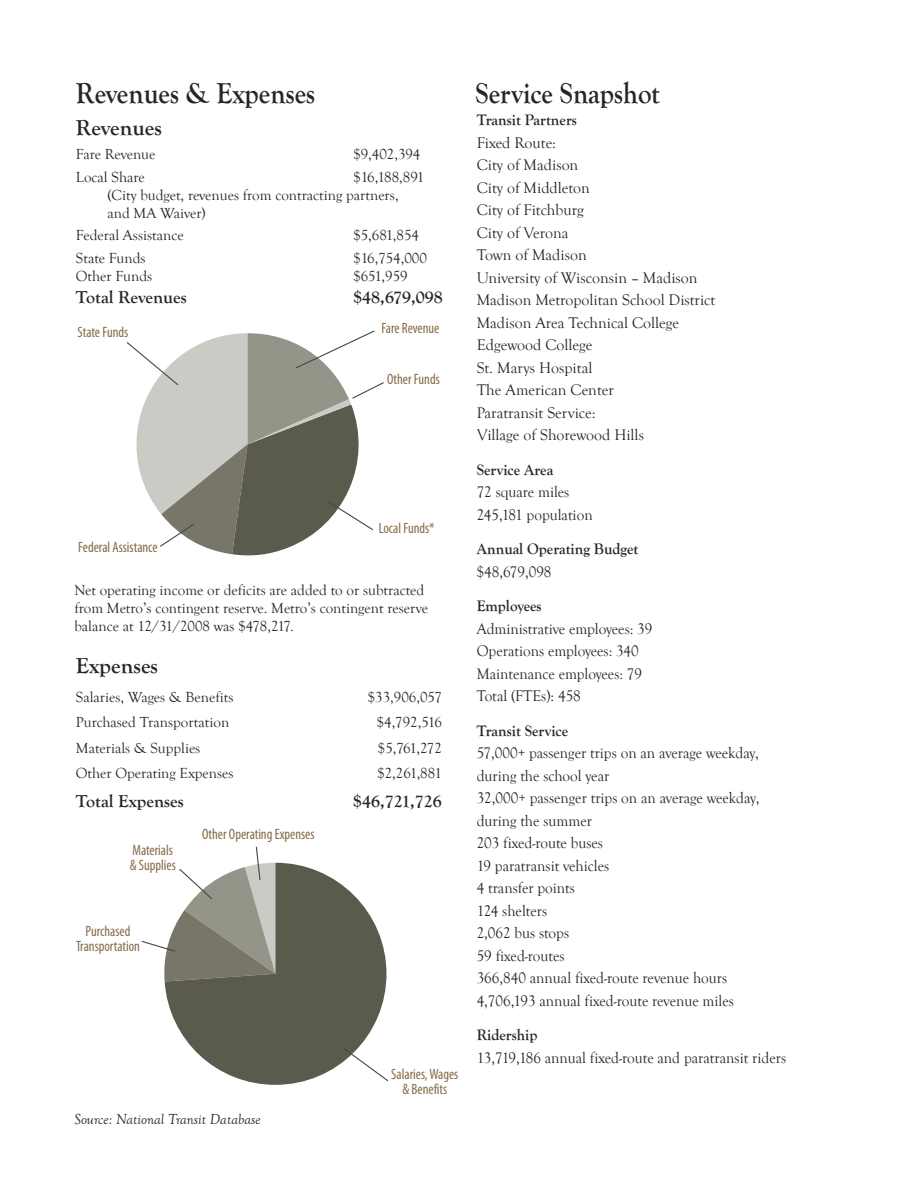
<style>
.page{position:relative;width:918px;height:1188px;background:#fff}
.page>*{position:absolute;margin:0;border:0;box-sizing:border-box;transform-origin:0 0}
.t1{font:700 30px "Goudy Old Style T";color:#272627;scale:.9 1}
.t2{font:700 22.5px "Goudy Old Style T";color:#272627}
.t3{font:700 18px "Goudy Old Style T";color:#272627}
.t4{font:15.9px/22.5px "Goudy Old Style T";color:#272627;scale:.96 1}
.t5{font:15.9px/22.5px "Goudy Old Style T";color:#272627}
.t6{font:700 15.9px "Goudy Old Style T";color:#272627;scale:.96 1}
.t7{font:15px/18px "Goudy Old Style T";color:#272627}
.t8{font:condensed 15px/15px "Myriad Pro";color:#876a48;text-align:center;scale:.95 1}
.t9{font:italic 15px "Goudy Old Style T";color:#272627}
</style>
<div class="page">
<svg style="left:165px;top:863px;width:221px;height:222px;fill:#5a5a4d"></svg>
<svg style="left:342px;top:1047px;width:47px;height:35px"></svg>
<svg style="left:126px;top:330px;width:258px;height:226px"></svg>
<svg style="left:141px;top:846px;width:134px;height:136px"></svg>
<h1 class="t1" style="left:76px;top:76px;width:267px">Revenues &amp; Expenses</h1>
<h2 class="t2" style="left:76px;top:115px;width:88px">Revenues</h2>
<p class="t7" style="left:76px;top:145px;width:81px">Fare Revenue</p>
<p class="t7" style="left:353px;top:145px;width:68px">$9,402,394</p>
<p class="t7" style="left:76px;top:168px;width:70px">Local Share</p>
<p class="t7" style="left:107px;top:168px;width:318px;text-indent:246px">$16,188,891 (City budget, revenues from contracting partners, and MA Waiver)</p>
<p class="t7" style="left:76px;top:226px;width:109px">Federal Assistance</p>
<p class="t7" style="left:353px;top:226px;width:67px">$5,681,854</p>
<p class="t7" style="left:76px;top:249px;width:71px">State Funds</p>
<p class="t7" style="left:353px;top:249px;width:75px">$16,754,000</p>
<p class="t7" style="left:76px;top:267px;width:78px">Other Funds</p>
<p class="t7" style="left:353px;top:267px;width:56px">$651,959</p>
<p class="t3" style="left:76px;top:287px;width:112px">Total Revenues</p>
<p class="t3" style="left:353px;top:287px;width:91px">$48,679,098</p>
<p class="t8" style="left:78px;top:326px;width:55px">State Funds</p>
<p class="t8" style="left:78px;top:541px;width:85px">Federal Assistance</p>
<p class="t8" style="left:382px;top:322px;width:62px">Fare Revenue</p>
<p class="t8" style="left:387px;top:372px;width:57px">Other Funds</p>
<p class="t8" style="left:379px;top:522px;width:60px">Local Funds*</p>
<p class="t7" style="left:74px;top:581px;width:355px">Net operating income or deficits are added to or subtracted from Metro’s contingent reserve. Metro’s contingent reserve balance at 12/31/2008 was $478,217.</p>
<h2 class="t2" style="left:76px;top:653px;width:84px">Expenses</h2>
<p class="t7" style="left:76px;top:688px;width:159px">Salaries, Wages &amp; Benefits</p>
<p class="t7" style="left:368px;top:688px;width:76px">$33,906,057</p>
<p class="t7" style="left:76px;top:713px;width:155px">Purchased Transportation</p>
<p class="t7" style="left:377px;top:713px;width:67px">$4,792,516</p>
<p class="t7" style="left:76px;top:739px;width:126px">Materials &amp; Supplies</p>
<p class="t7" style="left:378px;top:739px;width:65px">$5,761,272</p>
<p class="t7" style="left:76px;top:764px;width:159px">Other Operating Expenses</p>
<p class="t7" style="left:377px;top:764px;width:66px">$2,261,881</p>
<p class="t3" style="left:76px;top:791px;width:109px">Total Expenses</p>
<p class="t3" style="left:353px;top:791px;width:90px">$46,721,726</p>
<p class="t8" style="left:130px;top:844px;width:50px;text-align:left">Materials &amp; Supplies</p>
<p class="t8" style="left:76px;top:924px;width:69px">Purchased<br>Transportation</p>
<p class="t8" style="left:202px;top:828px;width:120px">Other Operating Expenses</p>
<p class="t9" style="left:74px;top:1111px;width:188px">Source: National Transit Database</p>
<p class="t8" style="left:391px;top:1068px;width:72px">Salaries,Wages &amp; Benefits</p>
<h1 class="t1" style="left:476px;top:76px;width:206px">Service Snapshot</h1>
<p class="t6" style="left:477px;top:111px;width:106px">Transit Partners</p>
<p class="t5" style="left:477px;top:131px;width:240px">Fixed Route:<br>City of Madison<br>City of Middleton<br>City of Fitchburg<br>City of Verona<br>Town of Madison<br>University of Wisconsin – Madison<br>Madison Metropolitan School District<br>Madison Area Technical College<br>Edgewood College<br>St. Marys Hospital<br>The American Center<br>Paratransit Service:<br>Village of Shorewood Hills</p>
<p class="t6" style="left:477px;top:460px;width:81px">Service Area</p>
<p class="t4" style="left:477px;top:481px;width:122px">72 square miles<br>245,181 population</p>
<p class="t6" style="left:477px;top:540px;width:170px">Annual Operating Budget</p>
<p class="t4" style="left:477px;top:560px;width:79px">$48,679,098</p>
<p class="t6" style="left:477px;top:597px;width:69px">Employees</p>
<p class="t4" style="left:477px;top:617px;width:185px">Administrative employees: 39<br>Operations employees: 340<br>Maintenance employees: 79<br>Total (FTEs): 458</p>
<p class="t6" style="left:477px;top:721px;width:97px">Transit Service</p>
<p class="t4" style="left:477px;top:742px;width:296px">57,000+ passenger trips on an average weekday, during the school year<br>32,000+ passenger trips on an average weekday, during the summer<br>203 fixed-route buses<br>19 paratransit vehicles<br>4 transfer points<br>124 shelters<br>2,062 bus stops<br>59 fixed-routes<br>366,840 annual fixed-route revenue hours<br>4,706,193 annual fixed-route revenue miles</p>
<p class="t6" style="left:477px;top:1026px;width:65px">Ridership</p>
<p class="t4" style="left:477px;top:1046px;width:324px">13,719,186 annual fixed-route and paratransit riders</p>
</div>
